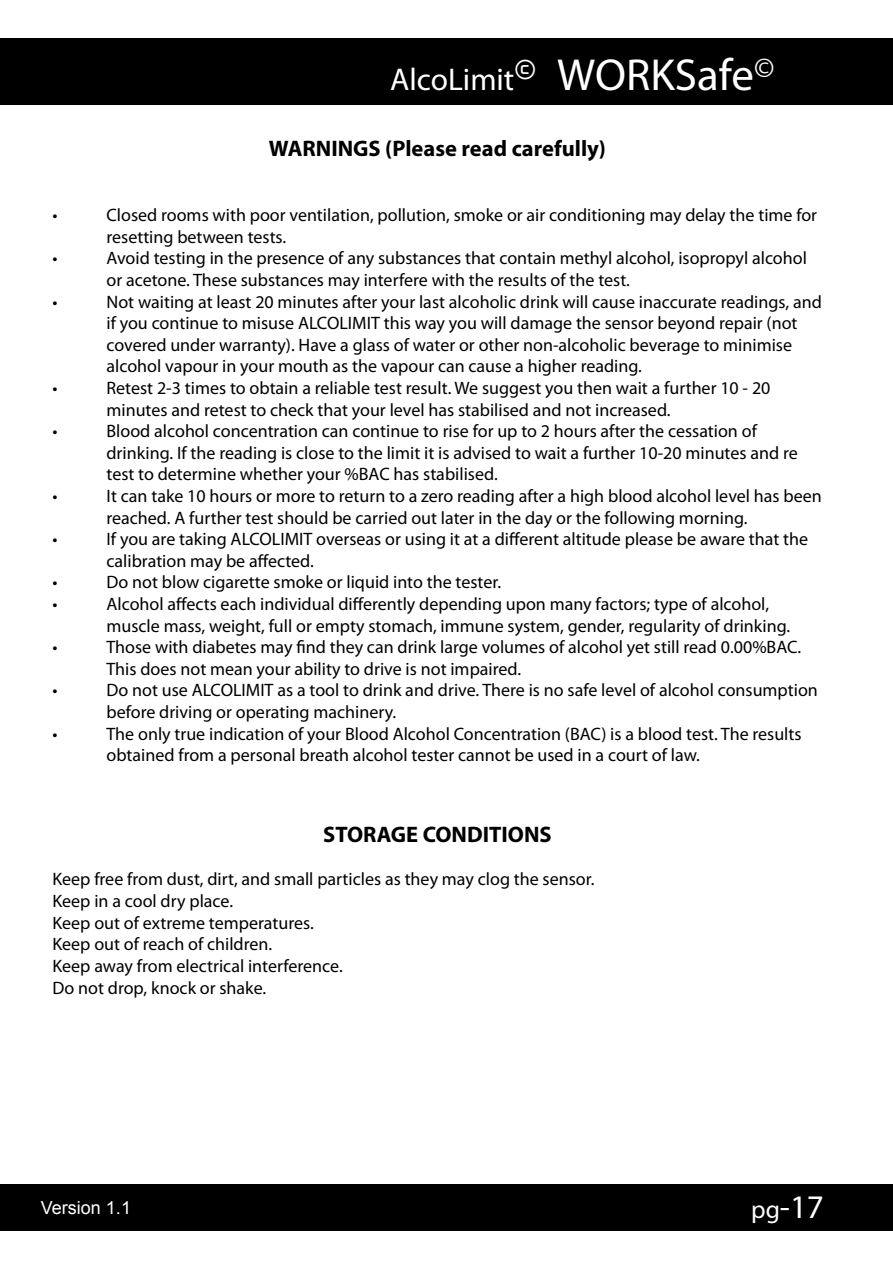
<style>
.page{position:relative;width:893px;height:1263px;background:#fff}
.page>*{position:absolute;margin:0;border:0;box-sizing:border-box;transform-origin:0 0}
.t1{font:45px "Myriad Pro";color:#fff}
.t2{font:33px "Myriad Pro";color:#fff}
.t3{font:31.5px "Myriad Pro";color:#fff}
.t4{font:700 22.5px "Myriad Pro";color:#000}
.t5{font:18px/21.6px "Myriad Pro";color:#000}
.t6{font:18px "Arial";color:#fff}
.s1{font-size:25.5px}
</style>
<div class="page">
<div style="left:0;top:39px;width:893px;height:66px;background:#000"></div>
<div style="left:0;top:1184px;width:893px;height:47px;background:#000"></div>
<h3 class="t3" style="left:390px;top:60px;width:147px">AlcoLimit<sup>©</sup></h3>
<h1 class="t1" style="left:557px;top:47px;width:219px">WORKSafe<sup>©</sup></h1>
<p class="t4" style="left:269px;top:134px;width:339px">WARNINGS (Please read carefully)</p>
<p class="t5" style="left:52px;top:204px;width:7px">•</p>
<p class="t5" style="left:106px;top:204px;width:712px">Closed rooms with poor ventilation, pollution, smoke or air conditioning may delay the time for resetting between tests.</p>
<p class="t5" style="left:52px;top:247px;width:7px">•</p>
<p class="t5" style="left:106px;top:247px;width:702px">Avoid testing in the presence of any substances that contain methyl alcohol, isopropyl alcohol or acetone. These substances may interfere with the results of the test.</p>
<p class="t5" style="left:52px;top:290px;width:7px">•</p>
<p class="t5" style="left:106px;top:290px;width:717px">Not waiting at least 20 minutes after your last alcoholic drink will cause inaccurate readings, and if you continue to misuse ALCOLIMIT this way you will damage the sensor beyond repair (not covered under warranty). Have a glass of water or other non-alcoholic beverage to minimise alcohol vapour in your mouth as the vapour can cause a higher reading.</p>
<p class="t5" style="left:52px;top:377px;width:7px">•</p>
<p class="t5" style="left:106px;top:377px;width:665px">Retest 2-3 times to obtain a reliable test result. We suggest you then wait a further 10 - 20 minutes and retest to check that your level has stabilised and not increased.</p>
<p class="t5" style="left:52px;top:420px;width:7px">•</p>
<p class="t5" style="left:106px;top:420px;width:693px">Blood alcohol concentration can continue to rise for up to 2 hours after the cessation of drinking. If the reading is close to the limit it is advised to wait a further 10-20 minutes and re test to determine whether your %BAC has stabilised.</p>
<p class="t5" style="left:52px;top:485px;width:7px">•</p>
<p class="t5" style="left:106px;top:485px;width:717px">It can take 10 hours or more to return to a zero reading after a high blood alcohol level has been reached. A further test should be carried out later in the day or the following morning.</p>
<p class="t5" style="left:52px;top:528px;width:7px">•</p>
<p class="t5" style="left:106px;top:528px;width:703px">If you are taking ALCOLIMIT overseas or using it at a different altitude please be aware that the calibration may be affected.</p>
<p class="t5" style="left:52px;top:571px;width:7px">•</p>
<p class="t5" style="left:106px;top:571px;width:396px">Do not blow cigarette smoke or liquid into the tester.</p>
<p class="t5" style="left:52px;top:593px;width:7px">•</p>
<p class="t5" style="left:106px;top:593px;width:685px">Alcohol affects each individual differently depending upon many factors; type of alcohol, muscle mass, weight, full or empty stomach, immune system, gender, regularity of drinking.</p>
<p class="t5" style="left:52px;top:636px;width:7px">•</p>
<p class="t5" style="left:106px;top:636px;width:696px">Those with diabetes may find they can drink large volumes of alcohol yet still read 0.00%BAC.<br>This does not mean your ability to drive is not impaired.</p>
<p class="t5" style="left:52px;top:679px;width:7px">•</p>
<p class="t5" style="left:106px;top:679px;width:713px">Do not use ALCOLIMIT as a tool to drink and drive. There is no safe level of alcohol consumption before driving or operating machinery.</p>
<p class="t5" style="left:52px;top:722px;width:7px">•</p>
<p class="t5" style="left:106px;top:722px;width:697px">The only true indication of your Blood Alcohol Concentration (BAC) is a blood test. The results obtained from a personal breath alcohol tester cannot be used in a court of law.</p>
<p class="t4" style="left:323px;top:820px;width:230px">STORAGE CONDITIONS</p>
<p class="t5" style="left:52px;top:868px;width:543px">Keep free from dust, dirt, and small particles as they may clog the sensor.<br>Keep in a cool dry place.<br>Keep out of extreme temperatures.<br>Keep out of reach of children.<br>Keep away from electrical interference.<br>Do not drop, knock or shake.</p>
<p class="t6" style="left:41px;top:1196px;width:92px">Version 1.1</p>
<h2 class="t2" style="left:751px;top:1186px;width:74px"><span class="s1">pg</span>-17</h2>
</div>
